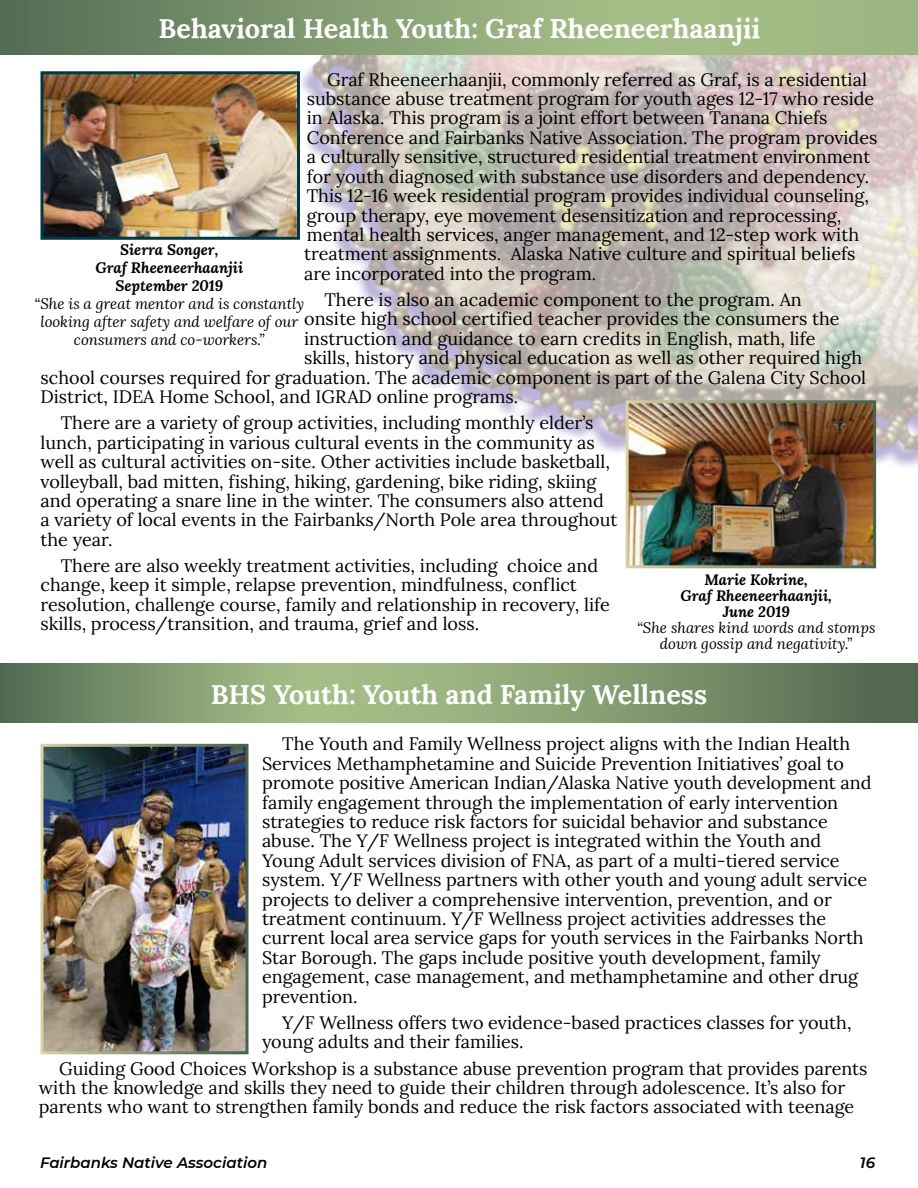
<style>
.page{position:relative;width:918px;height:1188px;background:#fff}
.page>*{position:absolute;margin:0;border:0;box-sizing:border-box;transform-origin:0 0}
.t1{font:700 27px "Lora";color:#fff}
.t2{font:18px/19.4px "Lora";color:#000}
.t3{font:italic 15px/18px "Lora";color:#000;text-align:center}
.t4{font:italic 700 15px/18px "Lora";color:#000;text-align:center}
.t5{font:italic 600 15px "Montserrat";color:#000}
</style>
<div class="page">
<img style="left:300px;top:54px;width:618px;height:417px">
<svg style="left:0;top:0;width:918px;height:54px;background:#89a276"></svg>
<img style="left:44px;top:75px;width:252px;height:161px">
<div style="left:40px;top:71px;width:260px;height:169px;border:3px solid #003843"></div>
<img style="left:630px;top:404px;width:242px;height:160px">
<svg style="left:0;top:664px;width:918px;height:58px;background:#7f976e"></svg>
<img style="left:44px;top:748px;width:201px;height:302px">
<h1 class="t1" style="left:159px;top:5px;width:603px">Behavioral Health Youth: Graf Rheeneerhaanjii</h1>
<p class="t2" style="left:304px;top:68px;width:575px;text-indent:23px">Graf Rheeneerhaanjii, commonly referred as Graf, is a residential substance abuse treatment program for youth ages 12-17 who reside in Alaska. This program is a joint effort between Tanana Chiefs Conference and Fairbanks Native Association. The program provides a culturally sensitive, structured residential treatment environment for youth diagnosed with substance use disorders and dependency.<br>This 12-16 week residential program provides individual counseling, group therapy, eye movement desensitization and reprocessing, mental health services, anger management, and 12-step work with treatment assignments. Alaska Native culture and spiritual beliefs are incorporated into the program.</p>
<p class="t2" style="left:324px;top:289px;width:479px">There is also an academic component to the program. An</p>
<p class="t2" style="left:304px;top:308px;width:537px">onsite high school certified teacher provides the consumers the</p>
<p class="t2" style="left:304px;top:328px;width:513px">instruction and guidance to earn credits in English, math, life</p>
<p class="t2" style="left:304px;top:347px;width:560px">skills, history and physical education as well as other required high</p>
<p class="t2" style="left:40px;top:366px;width:827px">school courses required for graduation. The academic component is part of the Galena City School</p>
<p class="t2" style="left:40px;top:386px;width:479px">District, IDEA Home School, and IGRAD online programs.</p>
<p class="t2" style="left:40px;top:412px;width:578px;text-indent:20px">There are a variety of group activities, including monthly elder’s lunch, participating in various cultural events in the community as well as cultural activities on-site. Other activities include basketball, volleyball, bad mitten, fishing, hiking, gardening, bike riding, skiing and operating a snare line in the winter. The consumers also attend a variety of local events in the Fairbanks/North Pole area throughout the year.</p>
<p class="t2" style="left:40px;top:555px;width:571px;text-indent:20px">There are also weekly treatment activities, including choice and change, keep it simple, relapse prevention, mindfulness, conflict resolution, challenge course, family and relationship in recovery, life skills, process/transition, and trauma, grief and loss.</p>
<p class="t4" style="left:95px;top:241px;width:149px">Sierra Songer,<br>Graf Rheeneerhaanjii<br>September 2019</p>
<p class="t3" style="left:35px;top:295px;width:271px">“She is a great mentor and is constantly looking after safety and welfare of our consumers and co-workers.”</p>
<p class="t4" style="left:680px;top:571px;width:153px;line-height:16.2px">Marie Kokrine,<br>Graf Rheeneerhaanjii,<br>June 2019</p>
<p class="t3" style="left:637px;top:620px;width:240px;line-height:16.2px">“She shares kind words and stomps down gossip and negativity.”</p>
<h1 class="t1" style="left:211px;top:671px;width:498px">BHS Youth: Youth and Family Wellness</h1>
<p class="t2" style="left:262px;top:733px;width:611px;text-indent:20px">The Youth and Family Wellness project aligns with the Indian Health Services Methamphetamine and Suicide Prevention Initiatives’ goal to promote positive American Indian/Alaska Native youth development and family engagement through the implementation of early intervention strategies to reduce risk factors for suicidal behavior and substance abuse. The Y/F Wellness project is integrated within the Youth and Young Adult services division of FNA, as part of a multi-tiered service system. Y/F Wellness partners with other youth and young adult service projects to deliver a comprehensive intervention, prevention, and or treatment continuum. Y/F Wellness project activities addresses the current local area service gaps for youth services in the Fairbanks North Star Borough. The gaps include positive youth development, family engagement, case management, and methamphetamine and other drug prevention.</p>
<p class="t2" style="left:262px;top:1012px;width:591px;text-indent:20px">Y/F Wellness offers two evidence-based practices classes for youth, young adults and their families.</p>
<p class="t2" style="left:39px;top:1057px;width:830px;text-indent:20px">Guiding Good Choices Workshop is a substance abuse prevention program that provides parents with the knowledge and skills they need to guide their children through adolescence. It’s also for parents who want to strengthen family bonds and reduce the risk factors associated with teenage</p>
<p class="t5" style="left:40px;top:1152px;width:229px">Fairbanks Native Association</p>
<p class="t5" style="left:860px;top:1152px;width:17px">16</p>
</div>
